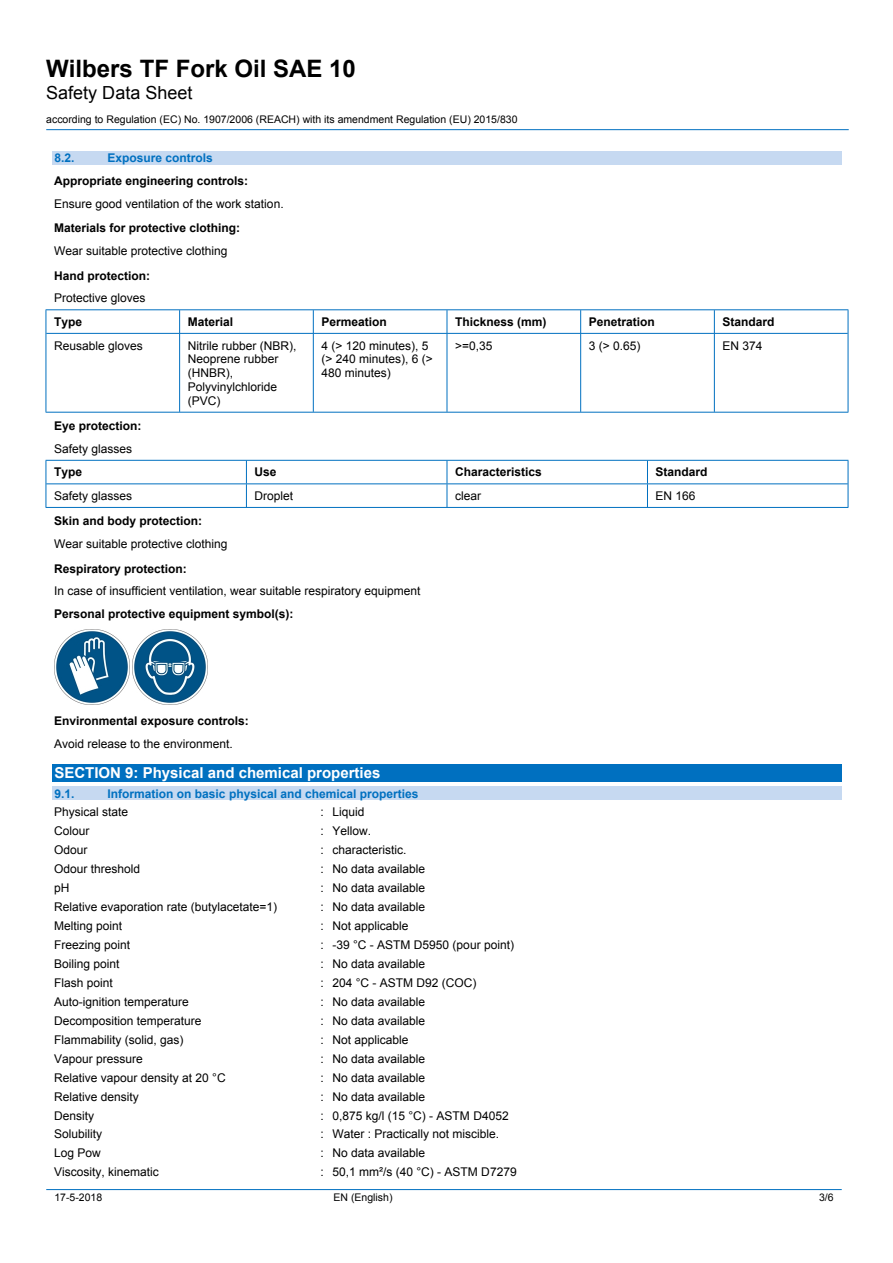
<style>
.page{position:relative;width:893px;height:1263px;background:#fff}
.page>*{position:absolute;margin:0;border:0;box-sizing:border-box;transform-origin:0 0}
.t1{font:700 24px "Arial";color:#000}
.t2{font:18px "Arial";color:#000}
.t3{font:700 15px "Arial";color:#fff}
.t4{font:12px/13.8px "Arial";color:#000}
.t5{font:700 12px/23.2px "Arial";color:#000}
.t6{font:700 12px/18.3px "Arial";color:#0070c0}
.t7{font:10.5px "Arial";color:#000}
.s1{font-weight:700;color:#0070c0}
.s2{font-weight:700}
.s3{font-weight:400}
.s4{font-weight:400;color:#000}
</style>
<div class="page">
<hr style="left:46px;top:129px;width:803px;height:1px;background:#0070c0">
<hr style="left:46px;top:1189px;width:796px;height:1px;background:#0070c0">
<div style="left:52px;top:151px;width:790px;height:14px;background:#c6d9f1"></div>
<hr style="left:46px;top:310px;width:1px;height:102px;background:#0070c0">
<hr style="left:848px;top:310px;width:1px;height:102px;background:#0070c0">
<svg style="left:179px;top:310px;width:1px;height:23px"></svg>
<hr style="left:179px;top:334px;width:1px;height:78px;background:#0070c0">
<svg style="left:313px;top:310px;width:1px;height:23px"></svg>
<hr style="left:313px;top:334px;width:1px;height:78px;background:#0070c0">
<svg style="left:447px;top:310px;width:1px;height:23px"></svg>
<hr style="left:447px;top:334px;width:1px;height:78px;background:#0070c0">
<svg style="left:580px;top:310px;width:1px;height:23px"></svg>
<hr style="left:580px;top:334px;width:1px;height:78px;background:#0070c0">
<svg style="left:714px;top:310px;width:1px;height:23px"></svg>
<hr style="left:714px;top:334px;width:1px;height:78px;background:#0070c0">
<hr style="left:46px;top:309px;width:802px;height:1px;background:#0070c0">
<hr style="left:46px;top:333px;width:802px;height:1px;background:#0070c0">
<hr style="left:46px;top:412px;width:802px;height:1px;background:#0070c0">
<hr style="left:46px;top:461px;width:1px;height:46px;background:#0070c0">
<hr style="left:848px;top:461px;width:1px;height:46px;background:#0070c0">
<svg style="left:246px;top:461px;width:1px;height:46px"></svg>
<svg style="left:447px;top:461px;width:1px;height:46px"></svg>
<svg style="left:647px;top:461px;width:1px;height:46px"></svg>
<hr style="left:46px;top:460px;width:802px;height:1px;background:#0070c0">
<hr style="left:46px;top:483px;width:802px;height:1px;background:#0070c0">
<hr style="left:46px;top:507px;width:802px;height:1px;background:#0070c0">
<img style="left:54px;top:630px;width:75px;height:75px">
<img style="left:132px;top:630px;width:75px;height:75px">
<div style="left:52px;top:764px;width:790px;height:17px;background:#0070c0"></div>
<div style="left:52px;top:786px;width:790px;height:14px;background:#c6d9f1"></div>
<p class="t1" style="left:46px;top:52px;width:311px">Wilbers TF Fork Oil SAE 10</p>
<p class="t2" style="left:46px;top:80px;width:148px">Safety Data Sheet</p>
<p class="t7" style="left:46px;top:112px;width:473px">according to Regulation (EC) No. 1907/2006 (REACH) with its amendment Regulation (EU) 2015/830</p>
<p class="t6" style="left:54px;top:149px;width:22px">8.2.</p>
<p class="t4" style="left:54px;top:147px;width:231px;line-height:22.8px;text-indent:54px"><span class="s1">Exposure controls<br></span><span class="s2">Appropriate engineering controls:<br></span>Ensure good ventilation of the work station.</p>
<p class="t5" style="left:54px;top:217px;width:188px;line-height:22.8px">Materials for protective clothing:<br><span class="s3">Wear suitable protective clothing</span></p>
<p class="t5" style="left:54px;top:264px;width:98px">Hand protection:<br><span class="s3">Protective gloves<br></span>Type</p>
<p class="t5" style="left:188px;top:310px;width:47px">Material</p>
<p class="t5" style="left:321px;top:310px;width:67px">Permeation</p>
<p class="t5" style="left:455px;top:310px;width:93px">Thickness (mm)</p>
<p class="t5" style="left:589px;top:310px;width:68px">Penetration</p>
<p class="t5" style="left:722px;top:310px;width:54px">Standard</p>
<p class="t4" style="left:54px;top:338px;width:90px">Reusable gloves</p>
<p class="t4" style="left:188px;top:338px;width:110px">Nitrile rubber (NBR),<br>Neoprene rubber (HNBR),<br>Polyvinylchloride (PVC)</p>
<p class="t4" style="left:321px;top:339px;width:113px">4 (&gt; 120 minutes), 5 (&gt; 240 minutes), 6 (&gt;<br>480 minutes)</p>
<p class="t4" style="left:455px;top:339px;width:39px">&gt;=0,35</p>
<p class="t4" style="left:589px;top:339px;width:53px">3 (&gt; 0.65)</p>
<p class="t4" style="left:722px;top:339px;width:42px">EN 374</p>
<p class="t5" style="left:54px;top:415px;width:89px">Eye protection:<br><span class="s3">Safety glasses<br></span>Type</p>
<p class="t5" style="left:255px;top:461px;width:24px">Use</p>
<p class="t5" style="left:455px;top:461px;width:88px">Characteristics</p>
<p class="t5" style="left:656px;top:461px;width:54px">Standard</p>
<p class="t4" style="left:54px;top:489px;width:80px">Safety glasses</p>
<p class="t4" style="left:255px;top:489px;width:40px">Droplet</p>
<p class="t4" style="left:455px;top:489px;width:28px">clear</p>
<p class="t4" style="left:656px;top:489px;width:42px">EN 166</p>
<p class="t4" style="left:54px;top:510px;width:175px;line-height:22.8px"><span class="s2">Skin and body protection:<br></span>Wear suitable protective clothing</p>
<p class="t4" style="left:54px;top:557px;width:368px;line-height:22.8px"><span class="s2">Respiratory protection:<br></span>In case of insufficient ventilation, wear suitable respiratory equipment<br><span class="s2">Personal protective equipment symbol(s):</span></p>
<p class="t5" style="left:54px;top:710px;width:196px;line-height:22.8px">Environmental exposure controls:<br><span class="s3">Avoid release to the environment.</span></p>
<p class="t3" style="left:54px;top:763px;width:328px">SECTION 9: Physical and chemical properties</p>
<p class="t6" style="left:54px;top:785px;width:22px">9.1.</p>
<p class="t6" style="left:54px;top:785px;width:366px;text-indent:54px">Information on basic physical and chemical properties<br><span class="s4">Physical state</span></p>
<p class="t4" style="left:320px;top:805px;width:46px">: Liquid</p>
<p class="t4" style="left:54px;top:824px;width:37px">Colour</p>
<p class="t4" style="left:320px;top:824px;width:52px">: Yellow.</p>
<p class="t4" style="left:54px;top:843px;width:35px">Odour</p>
<p class="t4" style="left:320px;top:843px;width:88px">: characteristic.</p>
<p class="t4" style="left:54px;top:862px;width:88px">Odour threshold</p>
<p class="t4" style="left:320px;top:862px;width:106px">: No data available</p>
<p class="t4" style="left:54px;top:881px;width:17px">pH</p>
<p class="t4" style="left:320px;top:881px;width:106px">: No data available</p>
<p class="t4" style="left:54px;top:900px;width:225px">Relative evaporation rate (butylacetate=1)</p>
<p class="t4" style="left:320px;top:900px;width:106px">: No data available</p>
<p class="t4" style="left:54px;top:919px;width:70px">Melting point</p>
<p class="t4" style="left:320px;top:919px;width:90px">: Not applicable</p>
<p class="t4" style="left:54px;top:938px;width:78px">Freezing point</p>
<p class="t4" style="left:320px;top:938px;width:195px">: -39 °C - ASTM D5950 (pour point)</p>
<p class="t4" style="left:54px;top:957px;width:67px">Boiling point</p>
<p class="t4" style="left:320px;top:957px;width:106px">: No data available</p>
<p class="t4" style="left:54px;top:976px;width:60px">Flash point</p>
<p class="t4" style="left:320px;top:976px;width:158px">: 204 °C - ASTM D92 (COC)</p>
<p class="t4" style="left:54px;top:995px;width:136px">Auto-ignition temperature</p>
<p class="t4" style="left:320px;top:995px;width:106px">: No data available</p>
<p class="t4" style="left:54px;top:1014px;width:149px">Decomposition temperature</p>
<p class="t4" style="left:320px;top:1014px;width:106px">: No data available</p>
<p class="t4" style="left:54px;top:1033px;width:131px">Flammability (solid, gas)</p>
<p class="t4" style="left:320px;top:1033px;width:90px">: Not applicable</p>
<p class="t4" style="left:54px;top:1052px;width:90px">Vapour pressure</p>
<p class="t4" style="left:320px;top:1052px;width:106px">: No data available</p>
<p class="t4" style="left:54px;top:1071px;width:173px">Relative vapour density at 20 °C</p>
<p class="t4" style="left:320px;top:1071px;width:106px">: No data available</p>
<p class="t4" style="left:54px;top:1090px;width:86px">Relative density</p>
<p class="t4" style="left:320px;top:1090px;width:106px">: No data available</p>
<p class="t4" style="left:54px;top:1109px;width:42px">Density</p>
<p class="t4" style="left:320px;top:1109px;width:190px">: 0,875 kg/l (15 °C) - ASTM D4052</p>
<p class="t4" style="left:54px;top:1127px;width:50px">Solubility</p>
<p class="t4" style="left:320px;top:1127px;width:180px">: Water : Practically not miscible.</p>
<p class="t4" style="left:54px;top:1146px;width:48px">Log Pow</p>
<p class="t4" style="left:320px;top:1146px;width:106px">: No data available</p>
<p class="t4" style="left:54px;top:1165px;width:106px">Viscosity, kinematic</p>
<p class="t4" style="left:320px;top:1165px;width:198px">: 50,1 mm²/s (40 °C) - ASTM D7279</p>
<p class="t7" style="left:54px;top:1191px;width:49px">17-5-2018</p>
<p class="t7" style="left:334px;top:1191px;width:60px">EN (English)</p>
<p class="t7" style="left:819px;top:1191px;width:16px">3/6</p>
</div>
